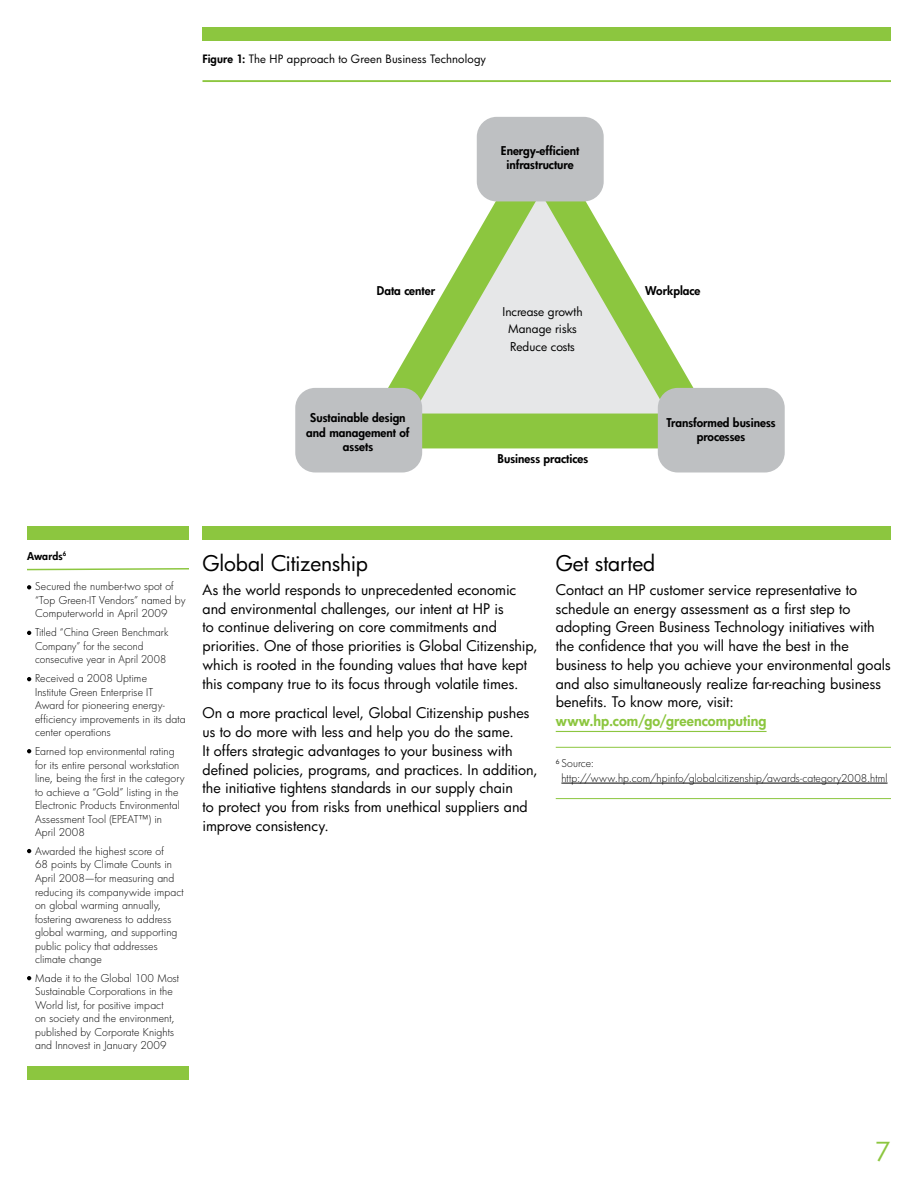
<style>
.page{position:relative;width:918px;height:1188px;background:#fff}
.page>*{position:absolute;margin:0;border:0;box-sizing:border-box;transform-origin:0 0}
.t1{font:25.5px "HP Futura";color:#8cc63f}
.t2{font:21px "HP Futura";letter-spacing:-.01em;color:#000}
.t3{font:14.25px/18.8px "HP Futura";color:#000}
.t4{font:800 14.25px "HP Futura";letter-spacing:.005em;color:#8cc63f}
.t5{font:800 11.85px/14.1px "HP Futura";color:#000;text-align:center}
.t6{font:11.85px/17.7px "HP Futura";color:#000;text-align:center}
.t7{font:11.25px "HP Futura";letter-spacing:.01em;color:#000}
.t8{font:300 10.5px/13.5px "HP Futura";letter-spacing:.01em;color:#000}
.t9{font:300 10.5px/13.5px "HP Futura";letter-spacing:.01em;color:#000;scale:.96 1}
.t10{font:800 10.5px "HP Futura";letter-spacing:.015em;color:#000}
.s1{font-weight:800}
</style>
<div class="page">
<div style="left:203px;top:526px;width:688px;height:14px;background:#8cc63f"></div>
<div style="left:203px;top:27px;width:688px;height:13px;background:#8cc63f"></div>
<hr style="left:203px;top:80px;width:688px;height:2px;background:#8cc63f">
<hr style="left:556px;top:731px;width:211px;height:1px;background:#8cc63f">
<hr style="left:556px;top:747px;width:335px;height:1px;background:#8cc63f">
<hr style="left:556px;top:798px;width:335px;height:1px;background:#8cc63f">
<hr style="left:561px;top:783px;width:327px;height:1px;background:#000">
<svg style="left:388px;top:123px;width:306px;height:325px"></svg>
<svg style="left:413px;top:193px;width:255px;height:221px;fill:#e6e7e8"></svg>
<div style="left:295px;top:388px;width:127px;height:84px;background:#bec0c2;border-radius:20px"></div>
<div style="left:658px;top:388px;width:127px;height:84px;background:#bec0c2;border-radius:20px"></div>
<div style="left:477px;top:117px;width:127px;height:84px;background:#bec0c2;border-radius:20px"></div>
<div style="left:27px;top:526px;width:162px;height:14px;background:#8cc63f"></div>
<svg style="left:27px;top:568px;width:162px;height:3px"></svg>
<div style="left:27px;top:1066px;width:162px;height:14px;background:#8cc63f"></div>
<svg style="left:27px;top:585px;width:4px;height:4px"></svg>
<svg style="left:27px;top:631px;width:4px;height:4px"></svg>
<svg style="left:27px;top:677px;width:4px;height:4px"></svg>
<svg style="left:27px;top:749px;width:4px;height:4px"></svg>
<svg style="left:27px;top:849px;width:4px;height:4px"></svg>
<svg style="left:27px;top:976px;width:4px;height:4px"></svg>
<p class="t7" style="left:203px;top:52px;width:285px"><span class="s1">Figure 1:</span> The HP approach to Green Business Technology</p>
<p class="t5" style="left:501px;top:144px;width:80px">Energy-efficient infrastructure</p>
<p class="t5" style="left:377px;top:283px;width:60px">Data center</p>
<p class="t5" style="left:645px;top:283px;width:57px">Workplace</p>
<p class="t5" style="left:306px;top:411px;width:105px">Sustainable design and management of assets</p>
<p class="t6" style="left:503px;top:302px;width:82px">Increase growth<br>Manage risks<br>Reduce costs</p>
<p class="t5" style="left:498px;top:451px;width:92px">Business practices</p>
<p class="t5" style="left:666px;top:416px;width:111px">Transformed business processes</p>
<p class="t10" style="left:27px;top:549px;width:41px">Awards<sup>6</sup></p>
<p class="t8" style="left:35px;top:580px;width:152px">Secured the number-two spot of “Top Green-IT Vendors” named by<br>Computerworld in April 2009</p>
<p class="t9" style="left:35px;top:625px;width:140px">Titled “China Green Benchmark<br>Company” for the second consecutive year in April 2008</p>
<p class="t8" style="left:35px;top:671px;width:152px">Received a 2008 Uptime<br>Institute Green Enterprise IT<br>Award for pioneering energy&shy;efficiency improvements in its data center operations</p>
<p class="t8" style="left:35px;top:744px;width:151px">Earned top environmental rating for its entire personal workstation line, being the first in the category to achieve a “Gold” listing in the<br>Electronic Products Environmental<br>Assessment Tool (EPEAT™) in<br>April 2008</p>
<p class="t8" style="left:35px;top:844px;width:150px">Awarded the highest score of<br>68 points by Climate Counts in<br>April 2008—for measuring and reducing its companywide impact on global warming annually, fostering awareness to address global warming, and supporting public policy that addresses climate change</p>
<p class="t8" style="left:35px;top:971px;width:145px">Made it to the Global 100 Most<br>Sustainable Corporations in the<br>World list, for positive impact<br>on society and the environment, published by Corporate Knights and Innovest in January 2009</p>
<h2 class="t2" style="left:203px;top:549px;width:167px">Global Citizenship</h2>
<p class="t3" style="left:203px;top:580px;width:337px">As the world responds to unprecedented economic and environmental challenges, our intent at HP is<br>to continue delivering on core commitments and priorities. One of those priorities is Global Citizenship, which is rooted in the founding values that have kept this company true to its focus through volatile times.</p>
<p class="t3" style="left:203px;top:703px;width:337px">On a more practical level, Global Citizenship pushes us to do more with less and help you do the same.<br>It offers strategic advantages to your business with defined policies, programs, and practices. In addition, the initiative tightens standards in our supply chain<br>to protect you from risks from unethical suppliers and improve consistency.</p>
<h2 class="t2" style="left:556px;top:549px;width:101px">Get started</h2>
<p class="t3" style="left:556px;top:580px;width:337px">Contact an HP customer service representative to schedule an energy assessment as a first step to adopting Green Business Technology initiatives with the confidence that you will have the best in the business to help you achieve your environmental goals and also simultaneously realize far-reaching business benefits. To know more, visit:</p>
<p class="t4" style="left:556px;top:711px;width:212px">www.hp.com/go/greencomputing</p>
<p class="t8" style="left:561px;top:756px;width:328px;line-height:14.2px;text-indent:-6px"><sup>6</sup> Source: http://www.hp.com/hpinfo/globalcitizenship/awards-category2008.html</p>
<h1 class="t1" style="left:875px;top:1134px;width:17px">7</h1>
</div>
